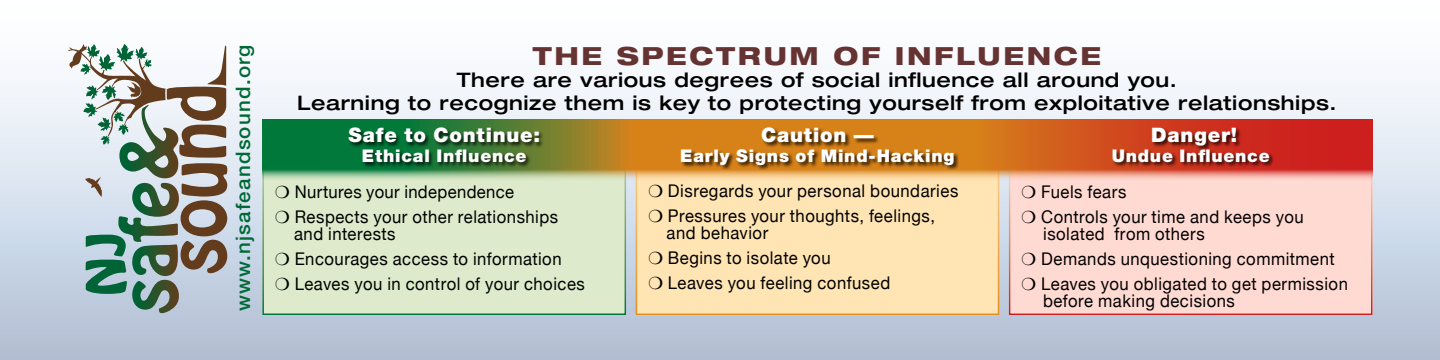
<style>
.page{position:relative;width:1440px;height:360px;background:#fff}
.page>*{position:absolute;margin:0;border:0;box-sizing:border-box;transform-origin:0 0}
.t1{font:800 expanded 25px "Helvetica Neue";letter-spacing:.105em;color:#633}
.t2{font:500 expanded 20px/22.5px "Helvetica Neue";letter-spacing:.03em;color:#000;text-align:center}
.t3{font:900 20px "Helvetica Neue";letter-spacing:.04em;color:#fff}
.t4{font:500 20px "Helvetica Neue";letter-spacing:.06em;color:#006a36}
.t5{font:17.5px/24.8px "Helvetica Neue";letter-spacing:.03em;color:#000;scale:.95 1}
.t6{font:900 17.5px "Helvetica Neue";letter-spacing:.045em;color:#fff}
</style>
<div class="page">
<div style="left:0;top:0;width:1440px;height:360px;background:linear-gradient(to bottom,#fff,#b1bfd3)"></div>
<div style="left:263px;top:124px;width:362px;height:190px;background:#ddeacb"></div>
<div style="left:636px;top:123px;width:363px;height:191px;background:#ffe4b4"></div>
<div style="left:1010px;top:124px;width:362px;height:190px;background:#ffdad2"></div>
<svg style="left:262px;top:120px;width:1110px;height:61px;background:#af7d43"></svg>
<div style="left:348px;top:128px;width:196px;height:39px;background:#000;opacity:.75"></div>
<div style="left:681px;top:128px;width:278px;height:42px;background:#000;opacity:.75"></div>
<div style="left:1112px;top:127px;width:162px;height:40px;background:#000;opacity:.75"></div>
<svg style="left:68px;top:44px;width:159px;height:271px"></svg>
<p class="t4" style="left:231px;top:311px;width:269px;rotate:-90deg">www.njsafeandsound.org</p>
<h1 class="t1" style="left:533px;top:40px;width:570px">THE SPECTRUM OF INFLUENCE</h1>
<p class="t2" style="left:297px;top:68px;width:1041px">There are various degrees of social influence all around you.<br>Learning to recognize them is key to protecting yourself from exploitative relationships.</p>
<p class="t3" style="left:348px;top:123px;width:193px">Safe to Continue:</p>
<p class="t6" style="left:362px;top:145px;width:166px">Ethical Influence</p>
<p class="t5" style="left:295px;top:180px;width:279px">Nurtures your independence<br>Respects your other relationships</p>
<p class="t5" style="left:294px;top:223px;width:308px">and interests<br>Encourages access to information<br>Leaves you in control of your choices</p>
<p class="t3" style="left:761px;top:123px;width:114px">Caution —</p>
<p class="t6" style="left:680px;top:145px;width:276px">Early Signs of Mind-Hacking</p>
<p class="t5" style="left:668px;top:179px;width:307px">Disregards your personal boundaries<br>Pressures your thoughts, feelings,</p>
<p class="t5" style="left:667px;top:222px;width:237px">and behavior<br>Begins to isolate you<br>Leaves you feeling confused</p>
<p class="t3" style="left:1151px;top:123px;width:87px">Danger!</p>
<p class="t6" style="left:1112px;top:145px;width:160px">Undue Influence</p>
<p class="t5" style="left:1041px;top:180px;width:278px">Fuels fears<br>Controls your time and keeps you</p>
<p class="t5" style="left:1041px;top:223px;width:324px">isolated from others<br>Demands unquestioning commitment<br>Leaves you obligated to get permission</p>
<p class="t5" style="left:1043px;top:289px;width:203px">before making decisions</p>
</div>
